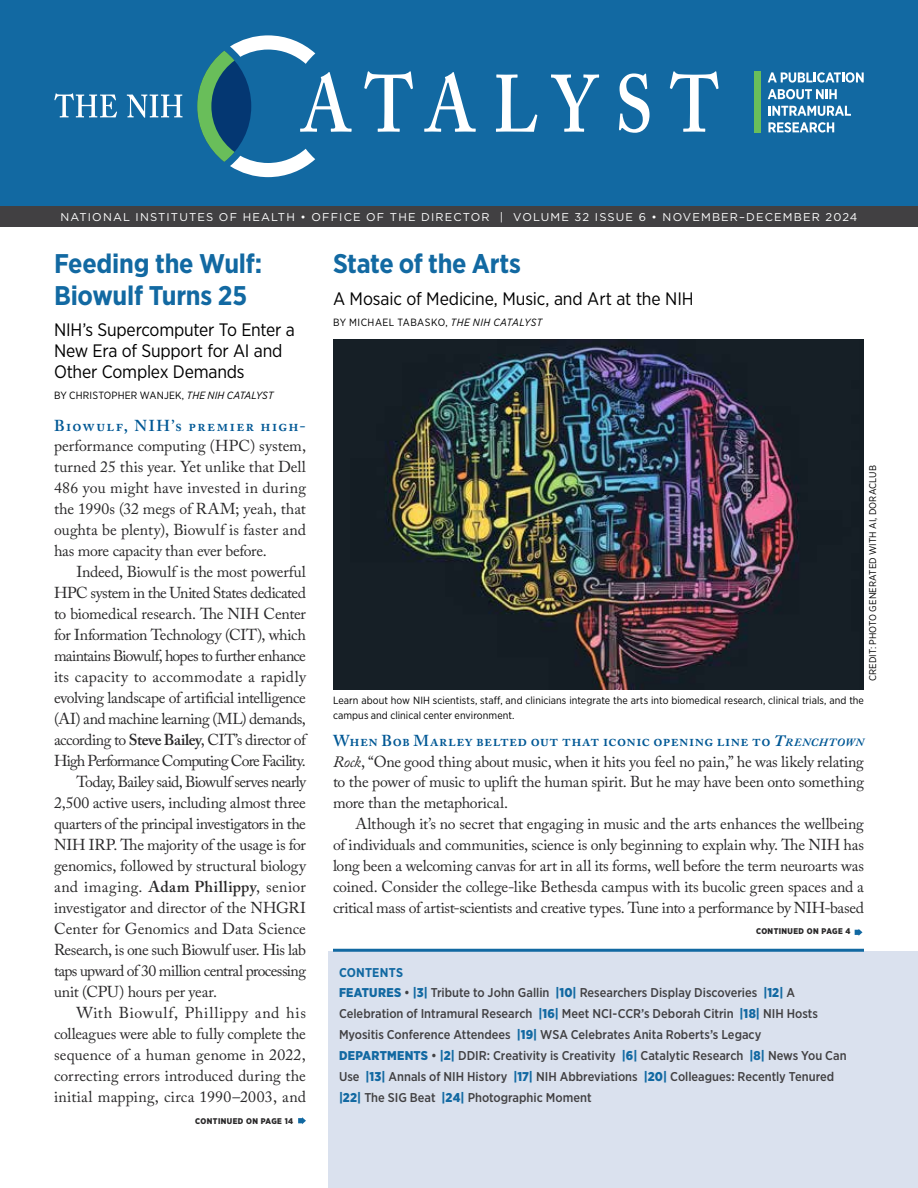
<style>
.page{position:relative;width:918px;height:1188px;background:#fff}
.page>*{position:absolute;margin:0;border:0;box-sizing:border-box;transform-origin:0 0}
.t1{font:700 27px/31.5px "Gotham Narrow";letter-spacing:-.01em;color:#1269a2}
.t2{font:18px/21px "Gotham Narrow";letter-spacing:-.01em;color:#000}
.t3{font:15.75px/21px "Adobe Caslon Pro";letter-spacing:-.02em;color:#292829;text-align:justify}
.t4{font:15.75px "Adobe Caslon Pro";letter-spacing:-.04em;color:#292829}
.t5{font:15.75px "Adobe Caslon Pro";letter-spacing:-.055em;color:#292829}
.t6{font:15.75px "Adobe Caslon Pro";letter-spacing:.005em;color:#292829}
.t7{font:15.75px "Adobe Caslon Pro";letter-spacing:.02em;color:#292829}
.t8{font:15.75px "Adobe Caslon Pro";letter-spacing:.015em;color:#292829}
.t9{font:15.75px "Adobe Caslon Pro";letter-spacing:.03em;color:#292829}
.t10{font:15.75px "Adobe Caslon Pro";color:#292829}
.t11{font:15.75px "Adobe Caslon Pro";letter-spacing:.01em;color:#292829}
.t12{font:15.75px "Adobe Caslon Pro";letter-spacing:.04em;color:#292829}
.t13{font:600 15.75px "Adobe Caslon Pro";letter-spacing:.095em;color:#005895}
.t14{font:500 12.75px/21px "Gotham Narrow";color:#414042}
.t15{font:11.25px "Gotham";letter-spacing:.1em;color:#fff}
.t16{font:10.5px/15px "Gotham Narrow";letter-spacing:.005em;color:#000}
.t17{font:10.5px "Gotham Narrow";letter-spacing:.045em;color:#000}
.t18{font:9.75px "Gotham Narrow";letter-spacing:.005em;color:#000}
.t19{font:900 8.25px "Gotham Narrow";letter-spacing:.05em;color:#292829}
.s1{font-style:italic}
.s2{font-weight:600}
.s3{font-weight:600;color:#005895}
.s4{font-weight:700;font-style:italic;color:#005895}
.s5{font-weight:700;font-style:italic;font-size:10.95px;color:#005895}
.s6{font-weight:700;color:#1269a2}
.s7{font-weight:900;color:#1269a2}
</style>
<div class="page">
<div style="left:328px;top:952px;width:590px;height:236px;background:#dae1ee"></div>
<hr style="left:333px;top:949px;width:531px;height:3px;background:#1269a2">
<div style="left:0;top:0;width:918px;height:217px;background:#1269a2"></div>
<svg style="left:197px;top:35px;width:155px;height:142px"></svg>
<svg style="left:364px;top:71px;width:49px;height:61px"></svg>
<svg style="left:424px;top:72px;width:52px;height:60px"></svg>
<svg style="left:496px;top:74px;width:41px;height:58px"></svg>
<svg style="left:551px;top:74px;width:48px;height:58px"></svg>
<svg style="left:619px;top:73px;width:31px;height:60px"></svg>
<svg style="left:670px;top:71px;width:49px;height:61px"></svg>
<div style="left:754px;top:72px;width:7px;height:61px;background:#69be5a"></div>
<svg style="left:768px;top:72px;width:96px;height:11px"></svg>
<svg style="left:768px;top:89px;width:69px;height:10px"></svg>
<svg style="left:769px;top:106px;width:82px;height:10px"></svg>
<svg style="left:768px;top:122px;width:66px;height:11px"></svg>
<svg style="left:54px;top:93px;width:63px;height:24px"></svg>
<svg style="left:127px;top:95px;width:55px;height:23px"></svg>
<div style="left:0;top:206px;width:918px;height:21px;background:#414042"></div>
<svg style="left:855px;top:929px;width:7px;height:7px"></svg>
<svg style="left:298px;top:1117px;width:8px;height:7px"></svg>
<img style="left:333px;top:339px;width:531px;height:351px">
<p class="t15" style="left:60px;top:210px;width:799px">NATIONAL INSTITUTES OF HEALTH • OFFICE OF THE DIRECTOR | VOLUME 32 ISSUE 6 • NOVEMBER–DECEMBER 2024</p>
<h1 class="t1" style="left:54px;top:248px;width:210px">Feeding the Wulf:<br>Biowulf Turns 25</h1>
<p class="t2" style="left:54px;top:319px;width:242px">NIH’s Supercomputer To Enter a<br>New Era of Support for AI and<br>Other Complex Demands</p>
<p class="t16" style="left:54px;top:388px;width:221px">BY CHRISTOPHER WANJEK, <span class="s1">THE NIH CATALYST</span></p>
<p class="t13" style="left:54px;top:416px;width:253px">Biowulf, NIH’s premier high-</p>
<p class="t3" style="left:54px;top:436px;width:254px">performance computing (HPC) system, turned 25 this year. Yet unlike that Dell 486 you might have invested in during the 1990s (32 megs of RAM; yeah, that oughta be plenty), Biowulf is faster and has more capacity than ever before.</p>
<p class="t3" style="left:77px;top:562px;width:231px">Indeed, Biowulf is the most powerful</p>
<p class="t3" style="left:54px;top:583px;width:253px">HPC system in the United States dedicated</p>
<p class="t3" style="left:54px;top:604px;width:253px">to biomedical research. The NIH Center</p>
<p class="t3" style="left:54px;top:625px;width:254px">for Information Technology (CIT), which</p>
<p class="t4" style="left:54px;top:647px;width:253px">maintains Biowulf, hopes to further enhance</p>
<p class="t8" style="left:54px;top:668px;width:253px">its capacity to accommodate a rapidly</p>
<p class="t3" style="left:54px;top:687px;width:253px">evolving landscape of artificial intelligence</p>
<p class="t3" style="left:54px;top:708px;width:253px">(AI) and machine learning (ML) demands,</p>
<p class="t3" style="left:54px;top:729px;width:253px">according to <span class="s2">Steve Bailey</span>, CIT’s director of</p>
<p class="t5" style="left:54px;top:752px;width:253px">High Performance Computing Core Facility.</p>
<p class="t4" style="left:77px;top:773px;width:231px">Today, Bailey said, Biowulf serves nearly</p>
<p class="t3" style="left:54px;top:792px;width:253px">2,500 active users, including almost three</p>
<p class="t3" style="left:54px;top:813px;width:254px">quarters of the principal investigators in the</p>
<p class="t3" style="left:54px;top:834px;width:254px">NIH IRP. The majority of the usage is for</p>
<p class="t3" style="left:54px;top:855px;width:254px">genomics, followed by structural biology</p>
<p class="t9" style="left:54px;top:878px;width:254px">and imaging. <span class="s2">Adam Phillippy</span>, senior</p>
<p class="t3" style="left:54px;top:897px;width:254px">investigator and director of the NHGRI</p>
<p class="t10" style="left:54px;top:920px;width:254px">Center for Genomics and Data Science</p>
<p class="t3" style="left:54px;top:939px;width:253px">Research, is one such Biowulf user. His lab</p>
<p class="t3" style="left:54px;top:960px;width:254px">taps upward of 30 million central processing</p>
<p class="t3" style="left:54px;top:981px;width:165px">unit (CPU) hours per year.</p>
<p class="t12" style="left:77px;top:1004px;width:231px">With Biowulf, Phillippy and his</p>
<p class="t3" style="left:54px;top:1023px;width:254px">colleagues were able to fully complete the</p>
<p class="t11" style="left:54px;top:1046px;width:253px">sequence of a human genome in 2022,</p>
<p class="t6" style="left:54px;top:1067px;width:253px">correcting errors introduced during the</p>
<p class="t7" style="left:54px;top:1088px;width:254px">initial mapping, circa 1990–2003, and</p>
<p class="t19" style="left:195px;top:1115px;width:99px">CONTINUED ON PAGE 14</p>
<h1 class="t1" style="left:333px;top:248px;width:189px">State of the Arts</h1>
<p class="t2" style="left:333px;top:287px;width:362px">A Mosaic of Medicine, Music, and Art at the NIH</p>
<p class="t17" style="left:333px;top:315px;width:211px">BY MICHAEL TABASKO, <span class="s1">THE NIH CATALYST</span></p>
<p class="t18" style="left:867px;top:681px;width:217px;rotate:-90deg">CREDIT: PHOTO GENERATED WITH AI, DORACLUB</p>
<p class="t16" style="left:333px;top:692px;width:533px">Learn about how NIH scientists, staff, and clinicians integrate the arts into biomedical research, clinical trials, and the campus and clinical center environment.</p>
<p class="t3" style="left:333px;top:730px;width:533px"><span class="s3">When Bob Marley belted out that iconic opening line to</span> <span class="s4">T</span><span class="s5">RENCHTOWN </span><span class="s1">Rock</span>, “One good thing about music, when it hits you feel no pain,” he was likely relating to the power of music to uplift the human spirit. But he may have been onto something more than the metaphorical.</p>
<p class="t3" style="left:333px;top:814px;width:533px;text-indent:23px">Although it’s no secret that engaging in music and the arts enhances the wellbeing of individuals and communities, science is only beginning to explain why. The NIH has long been a welcoming canvas for art in all its forms, well before the term neuroarts was coined. Consider the college-like Bethesda campus with its bucolic green spaces and a critical mass of artist-scientists and creative types. Tune into a performance by NIH-based</p>
<p class="t19" style="left:756px;top:926px;width:96px">CONTINUED ON PAGE 4</p>
<p class="t14" style="left:339px;top:961px;width:509px"><span class="s6">CONTENTS<br></span><span class="s7">FEATURES</span> • <span class="s7">|3|</span> Tribute to John Gallin <span class="s7">|10|</span> Researchers Display Discoveries <span class="s7">|12|</span> A Celebration of Intramural Research <span class="s7">|16|</span> Meet NCI-CCR’s Deborah Citrin <span class="s7">|18|</span> NIH Hosts Myositis Conference Attendees <span class="s7">|19|</span> WSA Celebrates Anita Roberts’s Legacy <span class="s7">DEPARTMENTS</span> • <span class="s7">|2|</span> DDIR: Creativity is Creativity <span class="s7">|6|</span> Catalytic Research <span class="s7">|8|</span> News You Can Use <span class="s7">|13|</span> Annals of NIH History <span class="s7">|17|</span> NIH Abbreviations <span class="s7">|20|</span> Colleagues: Recently Tenured <span class="s7">|22|</span> The SIG Beat <span class="s7">|24|</span> Photographic Moment</p>
</div>
